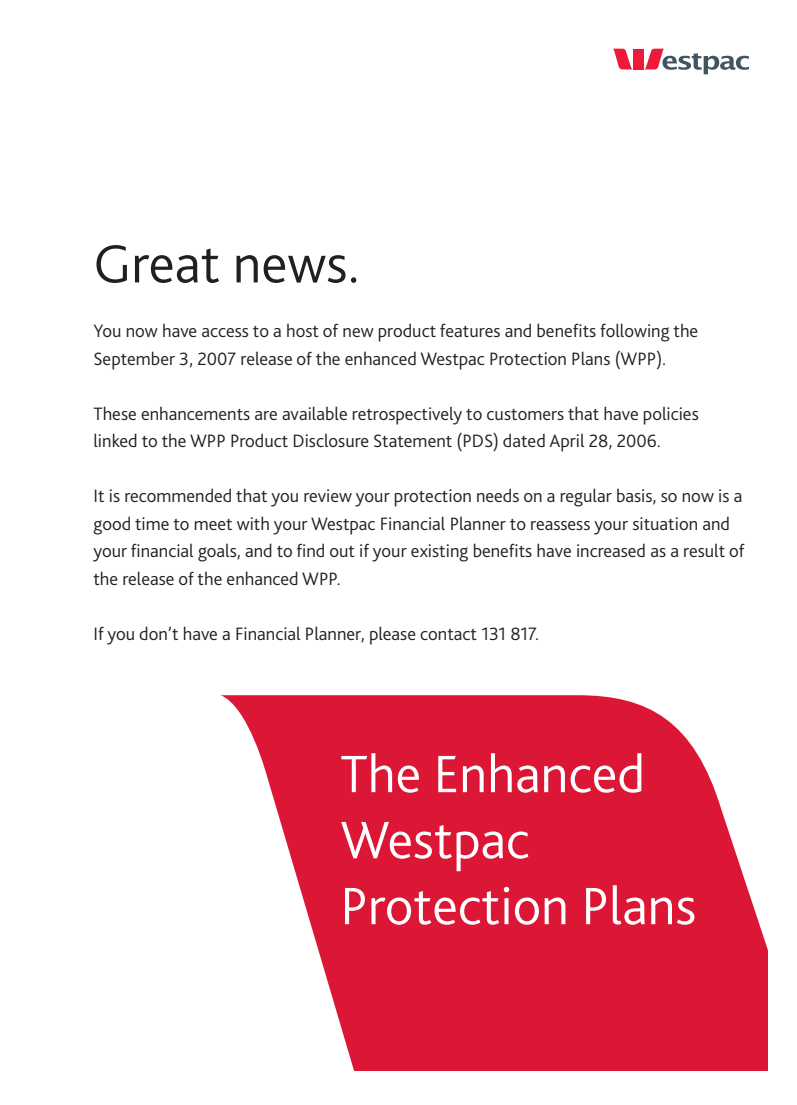
<style>
.page{position:relative;width:797px;height:1105px;background:#fff}
.page>*{position:absolute;margin:0;border:0;box-sizing:border-box;transform-origin:0 0}
.t1{font:300 56.25px "Bliss 2";color:#231f20}
.t2{font:300 55px/66px "Bliss 2";color:#fff}
.t3{font:300 18.75px/27.5px "Bliss 2";color:#231f20}
</style>
<div class="page">
<svg style="left:613px;top:49px;width:19px;height:20px"></svg>
<div style="left:633px;top:49px;width:11px;height:20px;background:#ed1a3a"></div>
<svg style="left:644px;top:49px;width:105px;height:25px"></svg>
<svg style="left:221px;top:695px;width:546px;height:375px;fill:#dc1736"></svg>
<h1 class="t1" style="left:93px;top:242px;width:268px">Great news.</h1>
<p class="t3" style="left:93px;top:319px;width:606px">You now have access to a host of new product features and benefits following the<br>September 3, 2007 release of the enhanced Westpac Protection Plans (WPP).</p>
<p class="t3" style="left:93px;top:402px;width:607px">These enhancements are available retrospectively to customers that have policies linked to the WPP Product Disclosure Statement (PDS) dated April 28, 2006.</p>
<p class="t3" style="left:93px;top:484px;width:652px">It is recommended that you review your protection needs on a regular basis, so now is a good time to meet with your Westpac Financial Planner to reassess your situation and your financial goals, and to find out if your existing benefits have increased as a result of the release of the enhanced WPP.</p>
<p class="t3" style="left:93px;top:622px;width:447px">If you don’t have a Financial Planner, please contact 131 817.</p>
<h2 class="t2" style="left:340px;top:746px;width:357px">The Enhanced<br>Westpac<br>Protection Plans</h2>
</div>
